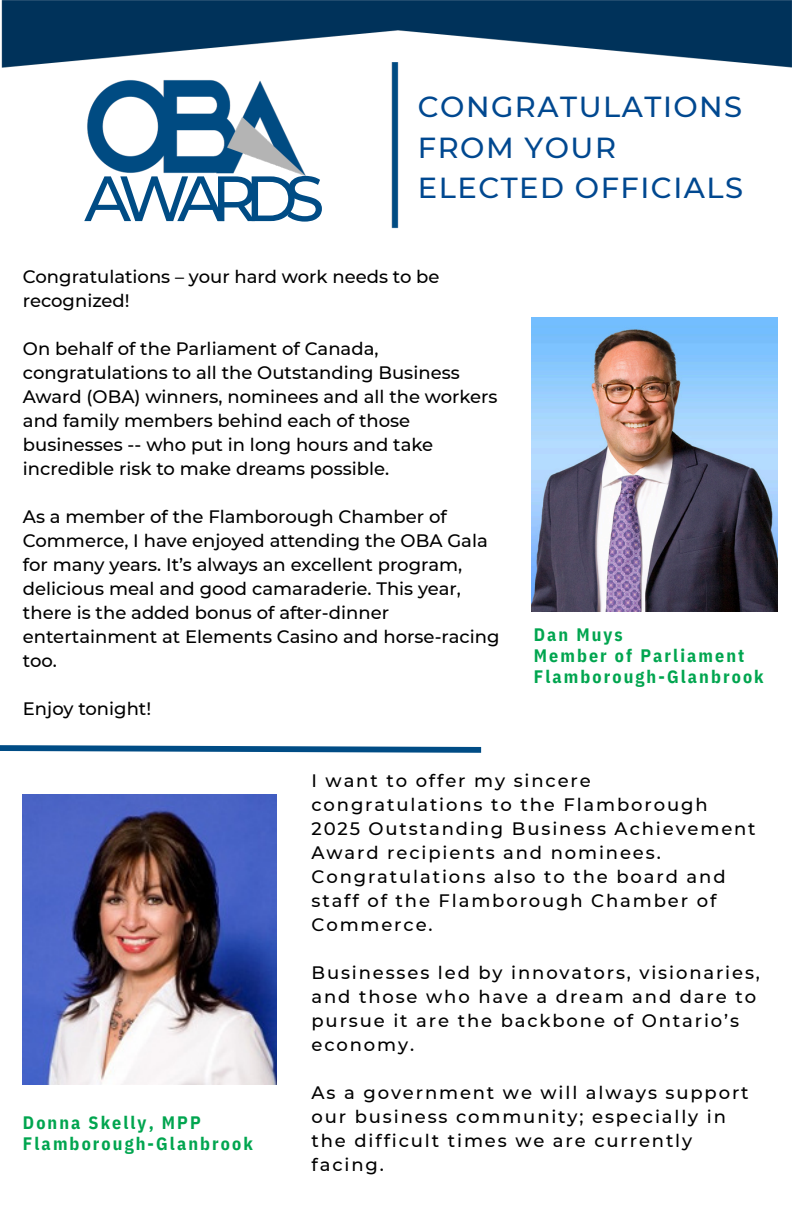
<style>
.page{position:relative;width:792px;height:1224px;background:#fff}
.page>*{position:absolute;margin:0;border:0;box-sizing:border-box;transform-origin:0 0}
.t1{font:500 63.8px "Montserrat";letter-spacing:-.2em;color:#004c85}
.t2{font:500 29px/40.4px "Montserrat";letter-spacing:.05em;color:#004890}
.t3{font:500 18px/24px "Montserrat";letter-spacing:.005em;color:#000}
.t4{font:500 18px/24px "Montserrat";letter-spacing:.105em;color:#000}
.t5{font:700 18px/21px "IBM Plex Sans Cond";letter-spacing:.115em;color:#00a54f}
</style>
<div class="page">
<svg style="left:0;top:745px;width:481px;height:8px"></svg>
<img style="left:1px;top:0;width:791px;height:229px">
<img style="left:23px;top:795px;width:253px;height:289px">
<img style="left:531px;top:318px;width:246px;height:294px">
<p class="t1" style="left:84px;top:159px;width:242px">AWARDS</p>
<h2 class="t2" style="left:418px;top:87px;width:327px">CONGRATULATIONS<br>FROM YOUR<br>ELECTED OFFICIALS</h2>
<p class="t3" style="left:23px;top:264px;width:418px">Congratulations – your hard work needs to be recognized!</p>
<p class="t3" style="left:23px;top:336px;width:476px">On behalf of the Parliament of Canada, congratulations to all the Outstanding Business Award (OBA) winners, nominees and all the workers and family members behind each of those businesses -- who put in long hours and take incredible risk to make dreams possible.</p>
<p class="t3" style="left:23px;top:504px;width:478px">As a member of the Flamborough Chamber of Commerce, I have enjoyed attending the OBA Gala for many years. It’s always an excellent program, delicious meal and good camaraderie. This year, there is the added bonus of after-dinner entertainment at Elements Casino and horse-racing too.</p>
<p class="t3" style="left:23px;top:696px;width:130px">Enjoy tonight!</p>
<p class="t5" style="left:534px;top:624px;width:91px">Dan Muys</p>
<p class="t5" style="left:534px;top:645px;width:212px">Member of Parliament</p>
<p class="t5" style="left:534px;top:666px;width:231px">Flamborough-Glanbrook</p>
<h1 class="t5" style="left:23px;top:1112px;width:231px">Donna Skelly, MPP<br>Flamborough-Glanbrook</h1>
<p class="t4" style="left:312px;top:768px;width:446px">I want to offer my sincere congratulations to the Flamborough<br>2025 Outstanding Business Achievement<br>Award recipients and nominees.<br>Congratulations also to the board and staff of the Flamborough Chamber of<br>Commerce.</p>
<p class="t4" style="left:312px;top:960px;width:450px">Businesses led by innovators, visionaries, and those who have a dream and dare to pursue it are the backbone of Ontario’s economy.</p>
<p class="t4" style="left:312px;top:1080px;width:439px">As a government we will always support our business community; especially in the difficult times we are currently facing.</p>
</div>
